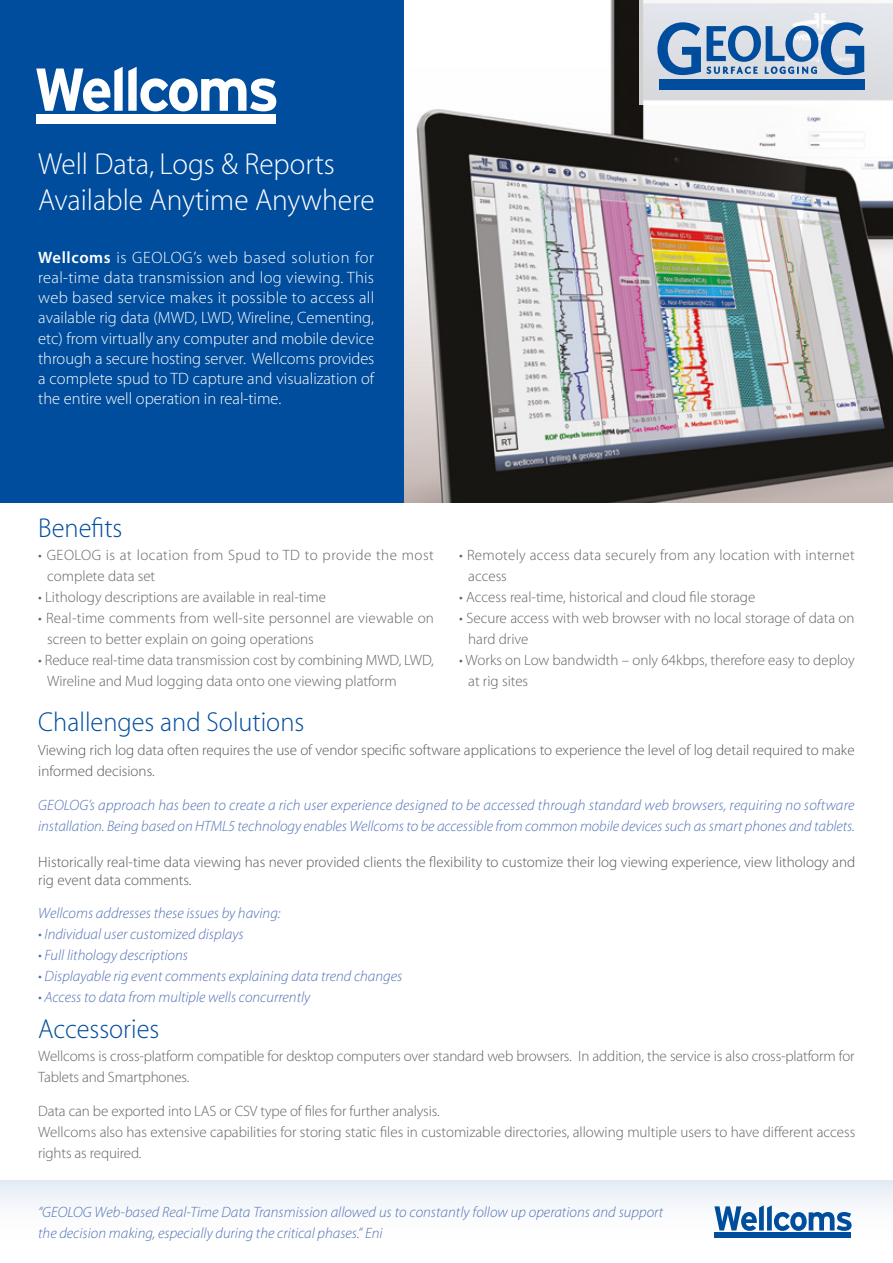
<style>
.page{position:relative;width:893px;height:1263px;background:#fff}
.page>*{position:absolute;margin:0;border:0;box-sizing:border-box;transform-origin:0 0}
.t1{font:100 30px/36px "Myriad Set Pro";color:#fff}
.t2{font:100 27px "Myriad Set Pro";color:#004d9d}
.t3{font:300 16.5px/20.1px "Myriad Pro";color:#fff;text-align:justify}
.t4{font:300 15px/21px "Myriad Pro";color:#646363}
.t5{font:italic 300 15px/21px "Myriad Pro";color:#5070b5}
.t6{font:300 15px/21px "Myriad Pro";color:#575756}
.t7{font:300 15px/21px "Myriad Pro";letter-spacing:.02em;color:#646363}
.t8{font:300 15px/21px "Myriad Pro";letter-spacing:.035em;color:#646363}
.s1{font-weight:600}
</style>
<div class="page">
<img style="left:404px;top:0;width:489px;height:503px">
<div style="left:0;top:0;width:404px;height:503px;background:#004d9d"></div>
<svg style="left:639px;top:0;width:254px;height:105px;background:#dee1e6"></svg>
<div style="left:0;top:1180px;width:893px;height:83px;background:linear-gradient(to bottom,#eaf0f6,#fff)"></div>
<svg style="left:657px;top:22px;width:44px;height:53px;background:#7097c1"></svg>
<svg style="left:707px;top:22px;width:157px;height:53px;background:#85a5c8"></svg>
<div style="left:659px;top:79px;width:205px;height:10px;background:#004d9d"></div>
<svg style="left:714px;top:1205px;width:138px;height:26px"></svg>
<div style="left:714px;top:1232px;width:137px;height:5px;background:#004d9d"></div>
<svg style="left:36px;top:67px;width:240px;height:44px"></svg>
<div style="left:36px;top:114px;width:240px;height:9px;background:#fff"></div>
<h1 class="t1" style="left:38px;top:144px;width:338px">Well Data, Logs &amp; Reports<br>Available Anytime Anywhere</h1>
<p class="t3" style="left:38px;top:248px;width:338px"><span class="s1">Wellcoms</span> is GEOLOG’s web based solution for real-time data transmission and log viewing. This web based service makes it possible to access all available rig data (MWD, LWD, Wireline, Cementing, etc) from virtually any computer and mobile device through a secure hosting server. Wellcoms provides a complete spud to TD capture and visualization of the entire well operation in real-time.</p>
<h2 class="t2" style="left:38px;top:507px;width:86px">Benefits</h2>
<p class="t8" style="left:47px;top:545px;width:388px;text-indent:-9px">• GEOLOG is at location from Spud to TD to provide the most complete data set</p>
<p class="t4" style="left:38px;top:587px;width:289px">• Lithology descriptions are available in real-time</p>
<p class="t7" style="left:47px;top:608px;width:388px;text-indent:-9px">• Real-time comments from well-site personnel are viewable on screen to better explain on going operations</p>
<p class="t4" style="left:47px;top:650px;width:388px;text-indent:-9px">• Reduce real-time data transmission cost by combining MWD, LWD,<br>Wireline and Mud logging data onto one viewing platform</p>
<h2 class="t2" style="left:38px;top:701px;width:268px">Challenges and Solutions</h2>
<p class="t7" style="left:468px;top:545px;width:388px;text-indent:-9px">• Remotely access data securely from any location with internet access</p>
<p class="t4" style="left:459px;top:587px;width:298px">• Access real-time, historical and cloud file storage</p>
<p class="t4" style="left:468px;top:608px;width:388px;text-indent:-9px">• Secure access with web browser with no local storage of data on hard drive</p>
<p class="t4" style="left:468px;top:650px;width:388px;text-indent:-9px">• Works on Low bandwidth – only 64kbps, therefore easy to deploy at rig sites</p>
<p class="t6" style="left:38px;top:739px;width:818px">Viewing rich log data often requires the use of vendor specific software applications to experience the level of log detail required to make informed decisions.</p>
<p class="t5" style="left:38px;top:794px;width:818px">GEOLOG’s approach has been to create a rich user experience designed to be accessed through standard web browsers, requiring no software installation. Being based on HTML5 technology enables Wellcoms to be accessible from common mobile devices such as smart phones and tablets.</p>
<p class="t6" style="left:38px;top:853px;width:818px;line-height:18px">Historically real-time data viewing has never provided clients the flexibility to customize their log viewing experience, view lithology and rig event data comments.</p>
<p class="t5" style="left:38px;top:903px;width:244px">Wellcoms addresses these issues by having:</p>
<p class="t5" style="left:38px;top:924px;width:207px">• Individual user customized displays</p>
<p class="t5" style="left:38px;top:945px;width:151px">• Full lithology descriptions</p>
<p class="t5" style="left:38px;top:966px;width:366px">• Displayable rig event comments explaining data trend changes</p>
<p class="t5" style="left:38px;top:987px;width:273px">• Access to data from multiple wells concurrently</p>
<h2 class="t2" style="left:38px;top:1008px;width:123px">Accessories</h2>
<p class="t4" style="left:38px;top:1046px;width:818px">Wellcoms is cross-platform compatible for desktop computers over standard web browsers. In addition, the service is also cross-platform for<br>Tablets and Smartphones.</p>
<p class="t4" style="left:38px;top:1101px;width:819px">Data can be exported into LAS or CSV type of files for further analysis.<br>Wellcoms also has extensive capabilities for storing static files in customizable directories, allowing multiple users to have different access rights as required.</p>
<p class="t5" style="left:38px;top:1201px;width:626px">“GEOLOG Web-based Real-Time Data Transmission allowed us to constantly follow up operations and support the decision making, especially during the critical phases.” Eni</p>
</div>
